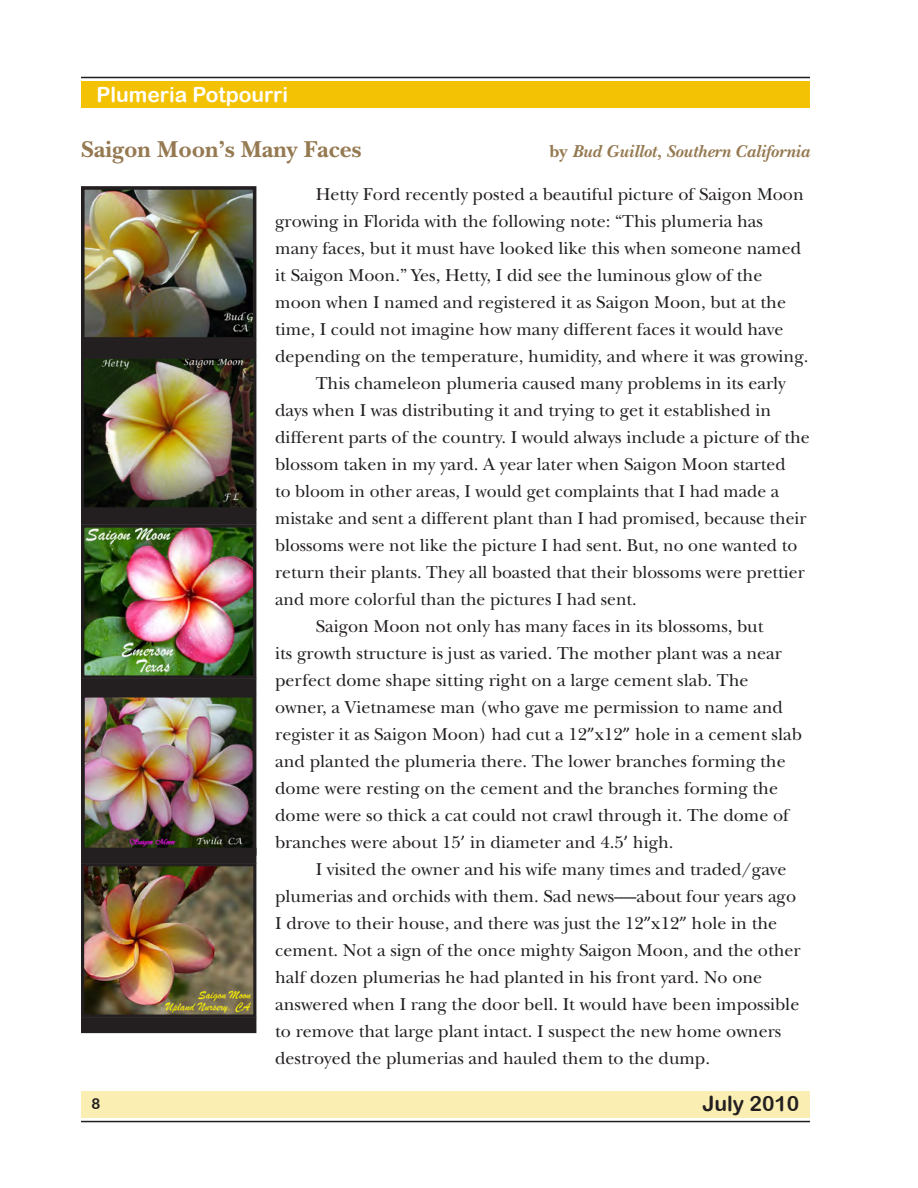
<style>
.page{position:relative;width:918px;height:1188px;background:#fff}
.page>*{position:absolute;margin:0;border:0;box-sizing:border-box;transform-origin:0 0}
.Headings_-_16_20{font:700 24px "New Baskerville Std";color:#957951}
.t1{font:21px "Arial Rounded MT Bold";color:#fff}
.t2{font:21px "Arial Rounded MT Bold";color:#231f20}
.Text_-_12_18{font:18px/27px "New Baskerville Std";color:#231f20}
.Headings_-_16_20-2{font:italic 700 18px "New Baskerville Std";color:#957951}
.t3{font:15px "Arial Rounded MT Bold";color:#231f20}
.s1{font-style:normal}
.s2{font-family:"Calibri"}
</style>
<div class="page">
<div style="left:81px;top:81px;width:729px;height:27px;background:#f3c204"></div>
<div style="left:81px;top:1091px;width:729px;height:27px;background:#faeeb2"></div>
<hr style="left:81px;top:77px;width:729px;height:1px;background:#231f20">
<hr style="left:81px;top:1121px;width:729px;height:1px;background:#231f20">
<img style="left:86px;top:191px;width:165px;height:145px">
<div style="left:81px;top:186px;width:175px;height:155px;border:4px solid #231f20"></div>
<img style="left:85px;top:360px;width:167px;height:146px">
<div style="left:81px;top:356px;width:175px;height:154px;border:3px solid #231f20"></div>
<img style="left:85px;top:528px;width:167px;height:147px">
<div style="left:81px;top:524px;width:175px;height:155px;border:3px solid #231f20"></div>
<img style="left:86px;top:699px;width:165px;height:149px">
<div style="left:81px;top:694px;width:175px;height:162px;border:4px solid #231f20"></div>
<img style="left:85px;top:867px;width:167px;height:147px">
<div style="left:81px;top:863px;width:175px;height:155px;border:3px solid #231f20"></div>
<div style="left:82px;top:341px;width:171px;height:14px;background:#231f20"></div>
<div style="left:81px;top:340px;width:175px;height:16px;border:2px solid #231f20"></div>
<div style="left:82px;top:509px;width:174px;height:15px;background:#231f20"></div>
<div style="left:81px;top:509px;width:175px;height:16px;border:2px solid #231f20"></div>
<div style="left:82px;top:679px;width:174px;height:14px;background:#231f20"></div>
<div style="left:81px;top:678px;width:175px;height:16px;border:2px solid #231f20"></div>
<div style="left:82px;top:848px;width:174px;height:15px;background:#231f20"></div>
<div style="left:81px;top:848px;width:175px;height:16px;border:2px solid #231f20"></div>
<div style="left:82px;top:1018px;width:174px;height:14px;background:#231f20"></div>
<div style="left:81px;top:1017px;width:175px;height:16px;border:2px solid #231f20"></div>
<p class="t1" style="left:96px;top:82px;width:193px">Plumeria Potpourri</p>
<p class="Headings_-_16_20" style="left:81px;top:135px;width:282px">Saigon Moon’s Many Faces</p>
<p class="Headings_-_16_20-2" style="left:549px;top:141px;width:262px"><span class="s1">by</span> Bud Guillot, Southern California</p>
<p class="Text_-_12_18" style="left:275px;top:181px;width:535px;text-indent:40px">Hetty Ford recently posted a beautiful picture of Saigon Moon growing in Florida with the following note: “This plumeria has many faces, but it must have looked like this when someone named it Saigon Moon.” Yes, Hetty, I did see the luminous glow of the moon when I named and registered it as Saigon Moon, but at the time, I could not imagine how many different faces it would have depending on the temperature, humidity, and where it was growing.</p>
<p class="Text_-_12_18" style="left:275px;top:370px;width:536px;text-indent:40px">This chameleon plumeria caused many problems in its early days when I was distributing it and trying to get it established in different parts of the country. I would always include a picture of the blossom taken in my yard. A year later when Saigon Moon started<br>to bloom in other areas, I would get complaints that I had made a mistake and sent a different plant than I had promised, because their blossoms were not like the picture I had sent. But, no one wanted to return their plants. They all boasted that their blossoms were prettier and more colorful than the pictures I had sent.</p>
<p class="Text_-_12_18" style="left:275px;top:613px;width:528px;text-indent:40px">Saigon Moon not only has many faces in its blossoms, but<br>its growth structure is just as varied. The mother plant was a near perfect dome shape sitting right on a large cement slab. The owner, a Vietnamese man (who gave me permission to name and register it as Saigon Moon) had cut a 12<span class="s2">”</span>x12<span class="s2">”</span> hole in a cement slab and planted the plumeria there. The lower branches forming the dome were resting on the cement and the branches forming the dome were so thick a cat could not crawl through it. The dome of branches were about 15<span class="s2">’</span> in diameter and 4.5<span class="s2">’</span> high.</p>
<p class="Text_-_12_18" style="left:275px;top:856px;width:527px;text-indent:40px">I visited the owner and his wife many times and traded/gave plumerias and orchids with them. Sad news-—about four years ago I drove to their house, and there was just the 12<span class="s2">”</span>x12<span class="s2">”</span> hole in the cement. Not a sign of the once mighty Saigon Moon, and the other half dozen plumerias he had planted in his front yard. No one answered when I rang the door bell. It would have been impossible to remove that large plant intact. I suspect the new home owners destroyed the plumerias and hauled them to the dump.</p>
<p class="t3" style="left:92px;top:1094px;width:10px">8</p>
<p class="t2" style="left:703px;top:1091px;width:98px">July 2010</p>
</div>
